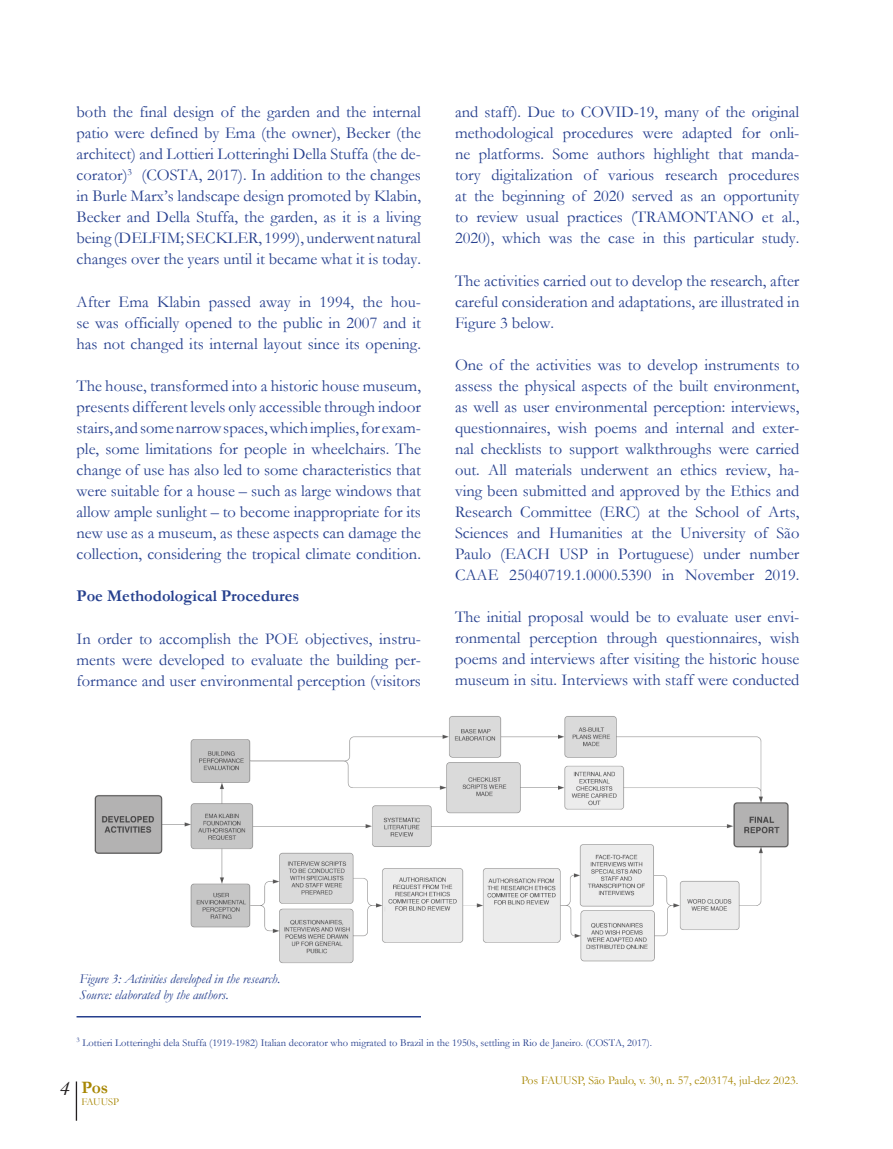
<style>
.page{position:relative;width:893px;height:1149px;background:#fff}
.page>*{position:absolute;margin:0;border:0;box-sizing:border-box;transform-origin:0 0}
.t1{font:italic 21px "Garamond";color:#231f20}
.t2{font:700 17.55px "Garamond";color:#a78602}
.titulo{font:16.5px/21px "Garamond";color:#253f8e;text-align:justify}
.titulo-2{font:700 16.5px "Garamond";color:#253f8e}
.titulo-3{font:italic 13.5px "Garamond";color:#253f8e}
.t3{font:12px "Garamond";color:#a78602}
.titulo-4{font:10.5px "Garamond";color:#253f8e}
.t4{font:10.5px "Garamond";color:#a78602}
</style>
<div class="page">
<hr style="left:76px;top:1081px;width:1px;height:39px;background:#231f20">
<img style="left:94px;top:716px;width:695px;height:248px">
<hr style="left:77px;top:1015px;width:344px;height:2px;background:#253f8e">
<p class="titulo" style="left:77px;top:101px;width:346px">both the final design of the garden and the internal patio were defined by Ema (the owner), Becker (the architect) and Lottieri Lotteringhi Della Stuffa (the de&shy;corator)<sup>3</sup> (COSTA, 2017). In addition to the changes in Burle Marx’s landscape design promoted by Klabin, Becker and Della Stuffa, the garden, as it is a living being (DELFIM; SECKLER, 1999), underwent natural changes over the years until it became what it is today.</p>
<p class="titulo" style="left:77px;top:290px;width:346px">After Ema Klabin passed away in 1994, the hou&shy;se was officially opened to the public in 2007 and it has not changed its internal layout since its opening.</p>
<p class="titulo" style="left:77px;top:375px;width:346px">The house, transformed into a historic house museum, presents different levels only accessible through indoor stairs, and some narrow spaces, which implies, for exam&shy;ple, some limitations for people in wheelchairs. The change of use has also led to some characteristics that were suitable for a house – such as large windows that allow ample sunlight – to become inappropriate for its new use as a museum, as these aspects can damage the collection, considering the tropical climate condition.</p>
<p class="titulo-2" style="left:77px;top:584px;width:224px">Poe Methodological Procedures</p>
<p class="titulo" style="left:77px;top:627px;width:346px">In order to accomplish the POE objectives, instru&shy;ments were developed to evaluate the building per&shy;formance and user environmental perception (visitors</p>
<p class="titulo" style="left:455px;top:101px;width:346px">and staff). Due to COVID-19, many of the original methodological procedures were adapted for onli&shy;ne platforms. Some authors highlight that manda&shy;tory digitalization of various research procedures at the beginning of 2020 served as an opportunity to review usual practices (TRAMONTANO et al., 2020), which was the case in this particular study.</p>
<p class="titulo" style="left:455px;top:269px;width:346px">The activities carried out to develop the research, after careful consideration and adaptations, are illustrated in Figure 3 below.</p>
<p class="titulo" style="left:455px;top:354px;width:346px">One of the activities was to develop instruments to assess the physical aspects of the built environment, as well as user environmental perception: interviews, questionnaires, wish poems and internal and exter&shy;nal checklists to support walkthroughs were carried out. All materials underwent an ethics review, ha&shy;ving been submitted and approved by the Ethics and Research Committee (ERC) at the School of Arts, Sciences and Humanities at the University of São Paulo (EACH USP in Portuguese) under number CAAE 25040719.1.0000.5390 in November 2019.</p>
<p class="titulo" style="left:455px;top:606px;width:346px">The initial proposal would be to evaluate user envi&shy;ronmental perception through questionnaires, wish poems and interviews after visiting the historic house museum in situ. Interviews with staff were conducted</p>
<p class="titulo-3" style="left:79px;top:968px;width:203px">Figure 3: Activities developed in the research.</p>
<p class="titulo-3" style="left:79px;top:985px;width:151px">Source: elaborated by the authors.</p>
<p class="titulo-4" style="left:77px;top:1034px;width:577px"><sup>3</sup> Lottieri Lotteringhi dela Stuffa (1919-1982) Italian decorator who migrated to Brazil in the 1950s, settling in Rio de Janeiro. (COSTA, 2017).</p>
<p class="t1" style="left:60px;top:1073px;width:11px">4</p>
<p class="t2" style="left:81px;top:1074px;width:28px">Pos</p>
<p class="t4" style="left:81px;top:1094px;width:39px">FAUUSP</p>
<p class="t3" style="left:521px;top:1071px;width:279px">Pos FAUUSP, São Paulo, v. 30, n. 57, e203174, jul-dez 2023.</p>
</div>
